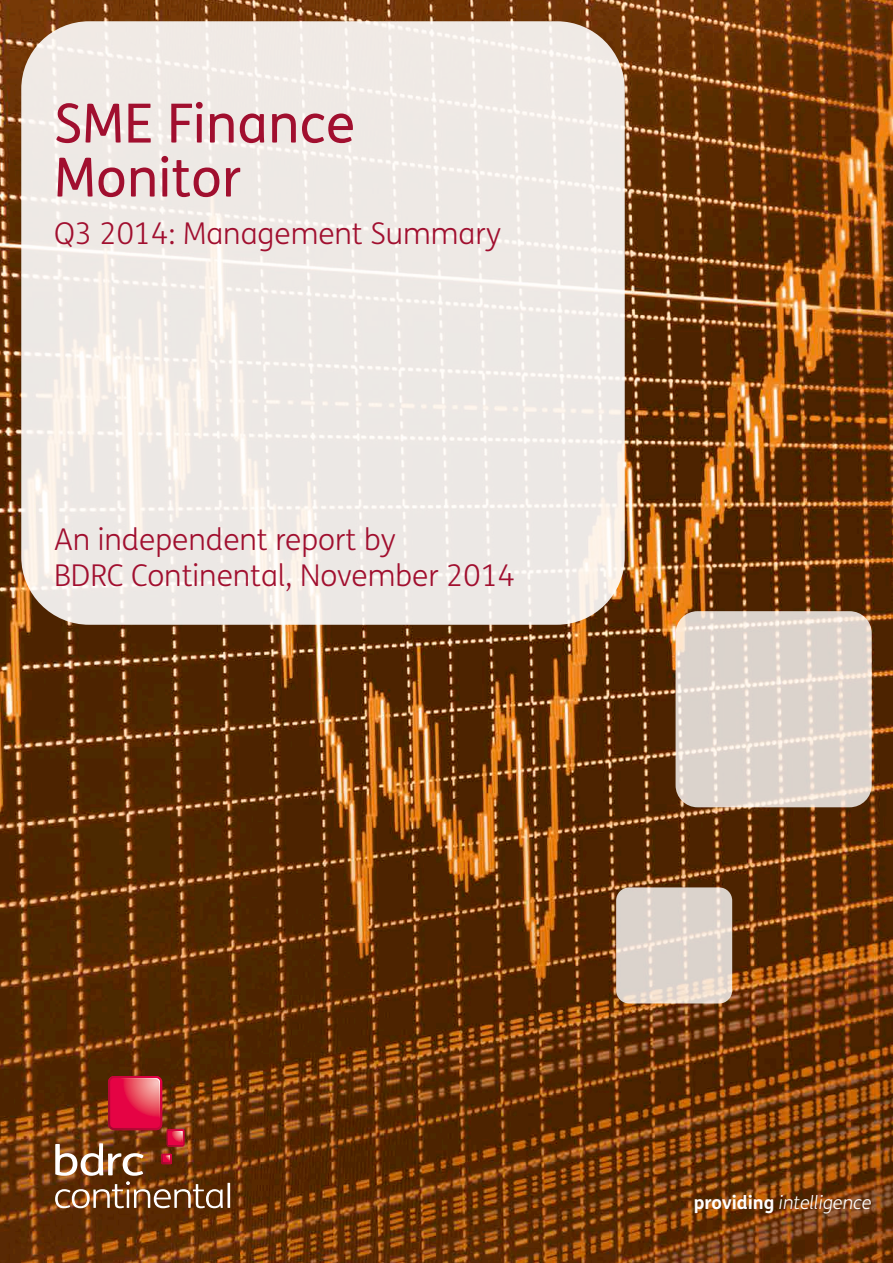
<style>
.page{position:relative;width:893px;height:1263px;background:#fff}
.page>*{position:absolute;margin:0;border:0;box-sizing:border-box;transform-origin:0 0}
.t1{font:54px/54px "FS Me";color:#a10f2f}
.t2{font:300 30px/36px "FS Me";color:#a10f2f}
.t3{font:italic 300 18.45px "FS Me";color:#fff}
.s1{font-weight:700;font-style:normal}
</style>
<div class="page">
<img style="left:0;top:0;width:893px;height:1263px">
<svg style="left:21px;top:21px;width:604px;height:604px;background:#efeae6"></svg>
<svg style="left:676px;top:611px;width:196px;height:196px;background:#dfd6ce"></svg>
<svg style="left:616px;top:887px;width:116px;height:116px;background:#dfd4cc"></svg>
<img style="left:32px;top:1062px;width:209px;height:169px">
<h1 class="t1" style="left:54px;top:96px;width:303px">SME Finance<br>Monitor</h1>
<p class="t2" style="left:54px;top:215px;width:449px">Q3 2014: Management Summary</p>
<p class="t2" style="left:54px;top:521px;width:463px">An independent report by<br>BDRC Continental, November 2014</p>
<p class="t3" style="left:694px;top:1189px;width:179px"><span class="s1">providing</span> intelligence</p>
</div>
